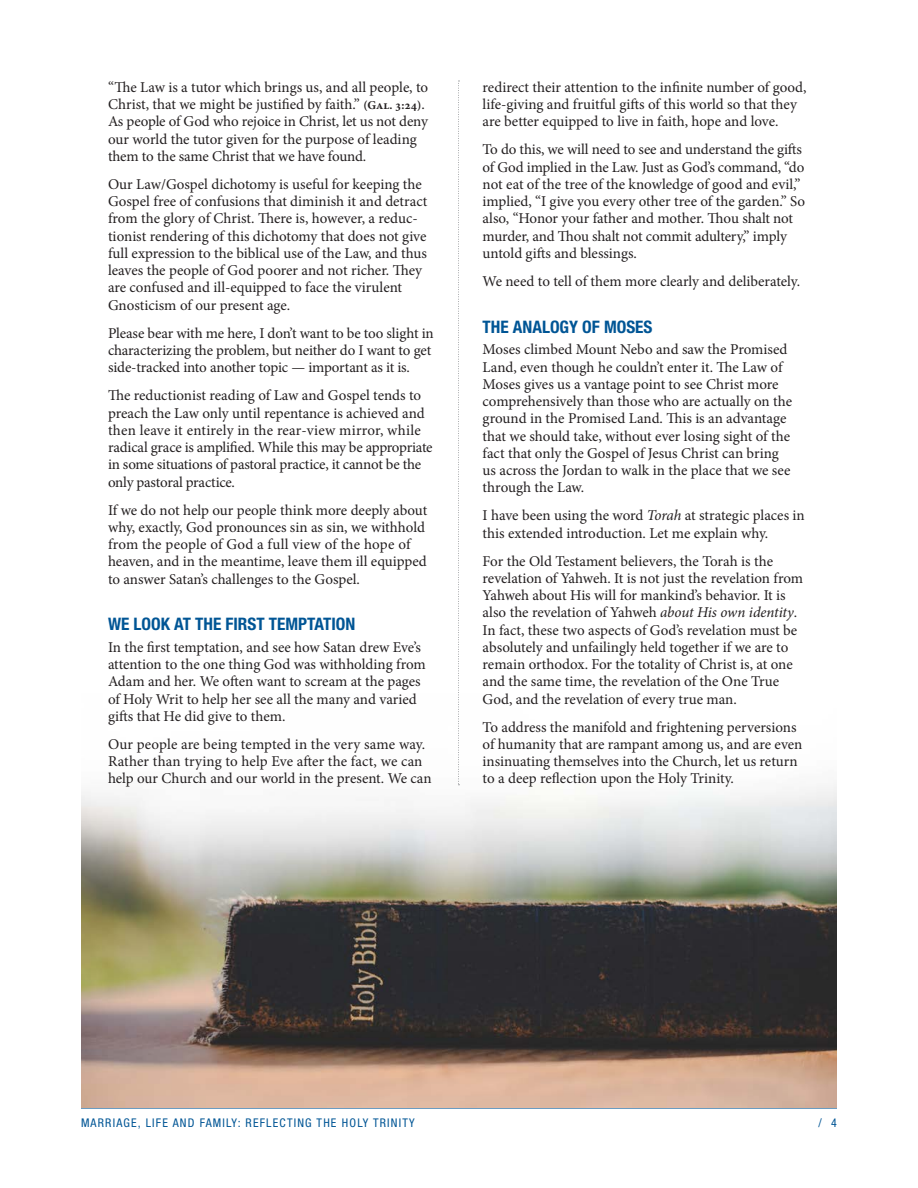
<style>
.page{position:relative;width:918px;height:1188px;background:#fff}
.page>*{position:absolute;margin:0;border:0;box-sizing:border-box;transform-origin:0 0}
.Subhead{font:700 condensed 17.25px "Helvetica Neue LT Std";color:#005595}
.Body_Text{font:15px/17.2px "Minion Pro";letter-spacing:-.005em;color:#231f20}
.t1{font:condensed 12px "Helvetica Neue LT Std";letter-spacing:.1em;color:#005595}
.s1{font-weight:700;font-size:12px}
.s2{font-style:italic}
</style>
<div class="page">
<hr style="left:81px;top:1108px;width:756px;height:1px;background:#005595">
<img style="left:81px;top:784px;width:756px;height:324px">
<svg style="left:458px;top:81px;width:1px;height:704px"></svg>
<p class="Body_Text" style="left:108px;top:79px;width:322px">“The Law is a tutor which brings us, and all people, to Christ, that we might be justified by faith.” <span class="s1">(Gal. 3:24)</span>.<br>As people of God who rejoice in Christ, let us not deny our world the tutor given for the purpose of leading them to the same Christ that we have found.</p>
<p class="Body_Text" style="left:108px;top:176px;width:321px">Our Law/Gospel dichotomy is useful for keeping the Gospel free of confusions that diminish it and detract from the glory of Christ. There is, however, a reduc&shy;tionist rendering of this dichotomy that does not give full expression to the biblical use of the Law, and thus leaves the people of God poorer and not richer. They are confused and ill-equipped to face the virulent Gnosticism of our present age.</p>
<p class="Body_Text" style="left:108px;top:324px;width:327px">Please bear with me here, I don’t want to be too slight in characterizing the problem, but neither do I want to get side-tracked into another topic — important as it is.</p>
<p class="Body_Text" style="left:108px;top:387px;width:326px">The reductionist reading of Law and Gospel tends to preach the Law only until repentance is achieved and then leave it entirely in the rear-view mirror, while radical grace is amplified. While this may be appropriate in some situations of pastoral practice, it cannot be the only pastoral practice.</p>
<p class="Body_Text" style="left:108px;top:501px;width:321px">If we do not help our people think more deeply about why, exactly, God pronounces sin as sin, we withhold from the people of God a full view of the hope of heaven, and in the meantime, leave them ill equipped to answer Satan’s challenges to the Gospel.</p>
<p class="Subhead" style="left:108px;top:614px;width:249px">WE LOOK AT THE FIRST TEMPTATION</p>
<p class="Body_Text" style="left:108px;top:639px;width:319px">In the first temptation, and see how Satan drew Eve’s attention to the one thing God was withholding from Adam and her. We often want to scream at the pages of Holy Writ to help her see all the many and varied gifts that He did give to them.</p>
<p class="Body_Text" style="left:108px;top:736px;width:325px">Our people are being tempted in the very same way.<br>Rather than trying to help Eve after the fact, we can help our Church and our world in the present. We can</p>
<p class="Body_Text" style="left:483px;top:79px;width:325px">redirect their attention to the infinite number of good, life-giving and fruitful gifts of this world so that they are better equipped to live in faith, hope and love.</p>
<p class="Body_Text" style="left:483px;top:141px;width:324px">To do this, we will need to see and understand the gifts of God implied in the Law. Just as God’s command, “do not eat of the tree of the knowledge of good and evil,” implied, “I give you every other tree of the garden.” So also, “Honor your father and mother. Thou shalt not murder, and Thou shalt not commit adultery,” imply untold gifts and blessings.</p>
<p class="Body_Text" style="left:483px;top:273px;width:319px">We need to tell of them more clearly and deliberately.</p>
<p class="Subhead" style="left:483px;top:316px;width:171px">THE ANALOGY OF MOSES</p>
<p class="Body_Text" style="left:483px;top:341px;width:311px">Moses climbed Mount Nebo and saw the Promised Land, even though he couldn’t enter it. The Law of Moses gives us a vantage point to see Christ more comprehensively than those who are actually on the ground in the Promised Land. This is an advantage that we should take, without ever losing sight of the fact that only the Gospel of Jesus Christ can bring us across the Jordan to walk in the place that we see through the Law.</p>
<p class="Body_Text" style="left:483px;top:507px;width:324px">I have been using the word <span class="s2">Torah</span> at strategic places in this extended introduction. Let me explain why.</p>
<p class="Body_Text" style="left:483px;top:552px;width:322px">For the Old Testament believers, the Torah is the revelation of Yahweh. It is not just the revelation from Yahweh about His will for mankind’s behavior. It is also the revelation of Yahweh <span class="s2">about His own identity</span>.<br>In fact, these two aspects of God’s revelation must be absolutely and unfailingly held together if we are to remain orthodox. For the totality of Christ is, at one and the same time, the revelation of the One True God, and the revelation of every true man.</p>
<p class="Body_Text" style="left:483px;top:718px;width:321px">To address the manifold and frightening perversions of humanity that are rampant among us, and are even insinuating themselves into the Church, let us return to a deep reflection upon the Holy Trinity.</p>
<p class="t1" style="left:81px;top:1116px;width:335px">MARRIAGE, LIFE AND FAMILY: REFLECTING THE HOLY TRINITY</p>
<p class="t1" style="left:819px;top:1116px;width:20px">/ 4</p>
</div>
